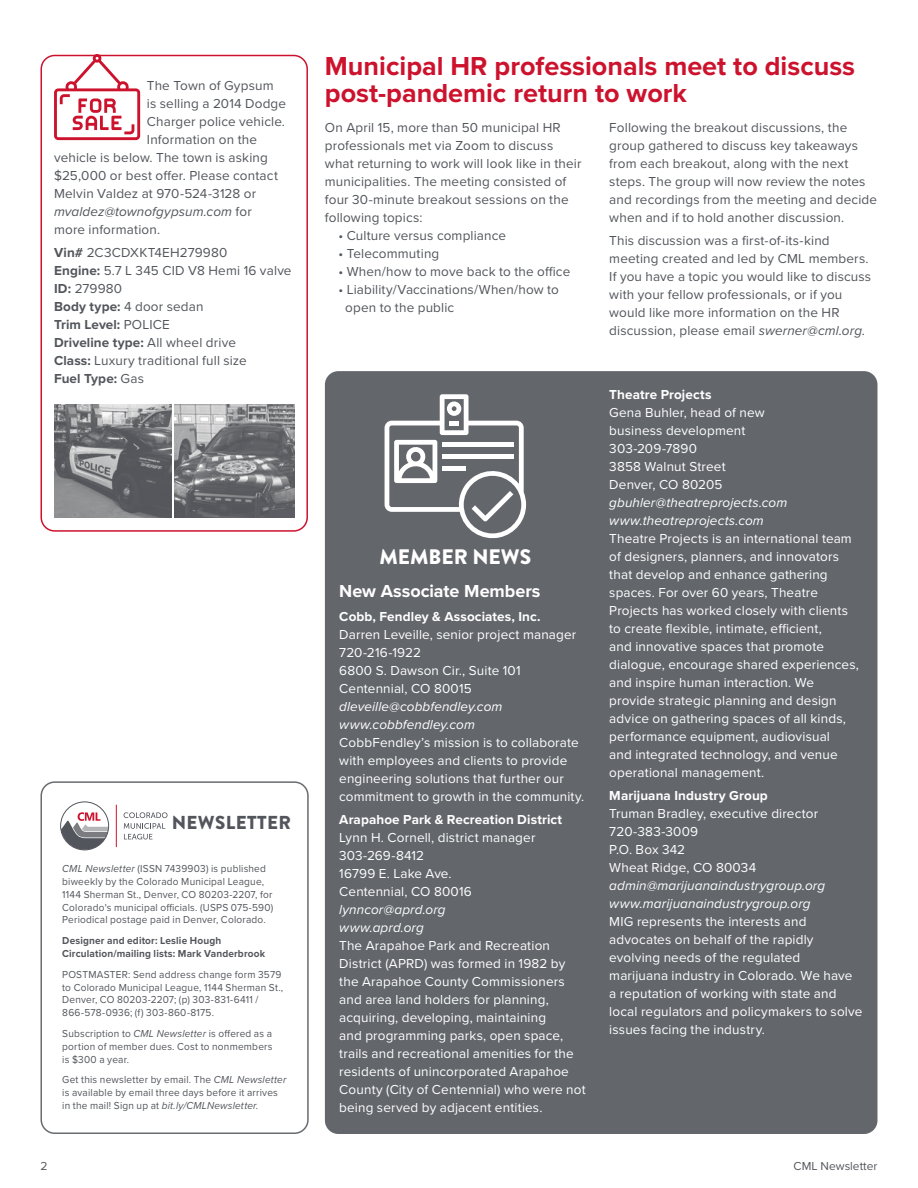
<style>
.page{position:relative;width:918px;height:1188px;background:#fff}
.page>*{position:absolute;margin:0;border:0;box-sizing:border-box;transform-origin:0 0}
.t1{font:700 27px/27px "Proxima Nova";color:#cd122d}
.t2{font:900 21px "Brandon Grotesque";color:#fff}
.t3{font:900 18.75px "Brandon Grotesque";letter-spacing:.02em;color:#52555b}
.t4{font:700 18px "Proxima Nova";color:#fff}
.t5{font:13.5px/18px "Proxima Nova";letter-spacing:.01em;color:#fff}
.t6{font:13.5px/18px "Proxima Nova";letter-spacing:.01em;color:#52555b}
.t7{font:italic 13.5px/18px "Proxima Nova";letter-spacing:.01em;color:#fff}
.t8{font:700 13.5px "Proxima Nova";letter-spacing:.01em;color:#fff}
.t9{font:italic 13.5px "Proxima Nova";letter-spacing:.01em;color:#52555b}
.t10{font:12px "Proxima Nova";color:#52555b}
.t11{font:10.5px/12.8px "Proxima Nova";letter-spacing:.02em;color:#52555b;scale:.96 1}
.t12{font:700 10.5px/12.8px "Proxima Nova";letter-spacing:.015em;color:#52555b;scale:.96 1}
.s1{font-style:normal}
.s2{font-weight:700}
.s3{font-style:italic}
</style>
<div class="page">
<div style="left:325px;top:371px;width:553px;height:763px;background:#63666b;border-radius:14px"></div>
<div style="left:40px;top:781px;width:269px;height:353px;border:2px solid #686b6f;border-radius:14px"></div>
<hr style="left:116px;top:805px;width:1px;height:42px;background:#cd122d">
<svg style="left:61px;top:812px;width:48px;height:38px"></svg>
<svg style="left:124px;top:812px;width:44px;height:28px"></svg>
<svg style="left:54px;top:54px;width:86px;height:86px"></svg>
<img style="left:54px;top:404px;width:117px;height:113px">
<img style="left:175px;top:404px;width:119px;height:113px">
<div style="left:40px;top:55px;width:268px;height:477px;border:2px solid #cd122d;border-radius:14px"></div>
<svg style="left:385px;top:394px;width:141px;height:145px"></svg>
<div style="left:442px;top:442px;width:72px;height:5px;background:#fff"></div>
<div style="left:442px;top:454px;width:72px;height:5px;background:#fff"></div>
<div style="left:442px;top:466px;width:24px;height:5px;background:#fff"></div>
<p class="t6" style="left:147px;top:76px;width:128px">The Town of Gypsum</p>
<p class="t6" style="left:147px;top:94px;width:141px">is selling a 2014 Dodge</p>
<p class="t6" style="left:147px;top:112px;width:140px">Charger police vehicle.</p>
<p class="t6" style="left:147px;top:130px;width:112px">Information on the</p>
<p class="t6" style="left:54px;top:148px;width:215px">vehicle is below. The town is asking</p>
<p class="t6" style="left:54px;top:166px;width:225px">$25,000 or best offer. Please contact</p>
<p class="t6" style="left:54px;top:184px;width:204px">Melvin Valdez at 970-524-3128 or</p>
<p class="t9" style="left:54px;top:201px;width:199px">mvaldez@townofgypsum.com <span class="s1">for</span></p>
<p class="t6" style="left:54px;top:220px;width:108px">more information.</p>
<p class="t6" style="left:54px;top:243px;width:239px"><span class="s2">Vin#</span> 2C3CDXKT4EH279980<br><span class="s2">Engine:</span> 5.7 L 345 CID V8 Hemi 16 valve<br><span class="s2">ID:</span> 279980<br><span class="s2">Body type:</span> 4 door sedan<br><span class="s2">Trim Level:</span> POLICE<br><span class="s2">Driveline type:</span> All wheel drive<br><span class="s2">Class:</span> Luxury traditional full size<br><span class="s2">Fuel Type:</span> Gas</p>
<h3 class="t3" style="left:172px;top:809px;width:121px">NEWSLETTER</h3>
<p class="t11" style="left:62px;top:862px;width:221px"><span class="s3">CML Newsletter</span> (ISSN 7439903) is published biweekly by the Colorado Municipal League, 1144 Sherman St., Denver, CO 80203-2207, for Colorado's municipal officials. (USPS 075-590)<br>Periodical postage paid in Denver, Colorado.</p>
<p class="t12" style="left:62px;top:934px;width:213px">Designer and editor: Leslie Hough<br>Circulation/mailing lists: Mark Vanderbrook</p>
<p class="t11" style="left:62px;top:968px;width:232px">POSTMASTER: Send address change form 3579 to Colorado Municipal League, 1144 Sherman St., Denver, CO 80203-2207; (p) 303-831-6411 / 866-578-0936; (f) 303-860-8175.</p>
<p class="t11" style="left:62px;top:1027px;width:221px;text-align:justify">Subscription to <span class="s3">CML Newsletter</span> is offered as a portion of member dues. Cost to nonmembers is $300 a year.</p>
<p class="t11" style="left:62px;top:1073px;width:235px">Get this newsletter by email. The <span class="s3">CML Newsletter </span>is available by email three days before it arrives in the mail! Sign up at <span class="s3">bit.ly/CMLNewsletter</span>.</p>
<h1 class="t1" style="left:325px;top:52px;width:532px">Municipal HR professionals meet to discuss post-pandemic return to work</h1>
<p class="t6" style="left:325px;top:118px;width:258px">On April 15, more than 50 municipal HR professionals met via Zoom to discuss what returning to work will look like in their municipalities. The meeting consisted of four 30-minute breakout sessions on the following topics:</p>
<p class="t6" style="left:338px;top:226px;width:169px">• Culture versus compliance</p>
<p class="t6" style="left:338px;top:244px;width:103px">• Telecommuting</p>
<p class="t6" style="left:338px;top:261px;width:233px">• When/how to move back to the office</p>
<p class="t6" style="left:345px;top:279px;width:215px;text-indent:-7px">• Liability/Vaccinations/When/how to open to the public</p>
<h2 class="t2" style="left:379px;top:542px;width:153px">MEMBER NEWS</h2>
<h3 class="t4" style="left:339px;top:578px;width:203px">New Associate Members</h3>
<p class="t8" style="left:339px;top:606px;width:203px">Cobb, Fendley &amp; Associates, Inc.</p>
<p class="t5" style="left:339px;top:625px;width:239px">Darren Leveille, senior project manager<br>720-216-1922<br>6800 S. Dawson Cir., Suite 101<br>Centennial, CO 80015</p>
<p class="t7" style="left:339px;top:697px;width:165px">dleveille@cobbfendley.com www.cobbfendley.com</p>
<p class="t5" style="left:339px;top:733px;width:247px">CobbFendley’s mission is to collaborate with employees and clients to provide engineering solutions that further our commitment to growth in the community.</p>
<p class="t8" style="left:339px;top:810px;width:224px">Arapahoe Park &amp; Recreation District</p>
<p class="t5" style="left:339px;top:828px;width:198px">Lynn H. Cornell, district manager<br>303-269-8412<br>16799 E. Lake Ave.<br>Centennial, CO 80016</p>
<p class="t7" style="left:339px;top:900px;width:108px">lynncor@aprd.org www.aprd.org</p>
<p class="t5" style="left:339px;top:936px;width:248px">The Arapahoe Park and Recreation District (APRD) was formed in 1982 by the Arapahoe County Commissioners and area land holders for planning, acquiring, developing, maintaining<br>and programming parks, open space, trails and recreational amenities for the residents of unincorporated Arapahoe County (City of Centennial) who were not being served by adjacent entities.</p>
<p class="t6" style="left:609px;top:117px;width:269px">Following the breakout discussions, the group gathered to discuss key takeaways from each breakout, along with the next steps. The group will now review the notes and recordings from the meeting and decide when and if to hold another discussion.</p>
<p class="t6" style="left:609px;top:231px;width:263px">This discussion was a first-of-its-kind meeting created and led by CML members.<br>If you have a topic you would like to discuss with your fellow professionals, or if you would like more information on the HR discussion, please email <span class="s3">swerner@cml.org</span>.</p>
<p class="t8" style="left:609px;top:384px;width:104px">Theatre Projects</p>
<p class="t5" style="left:609px;top:403px;width:157px">Gena Buhler, head of new business development<br>303-209-7890<br>3858 Walnut Street<br>Denver, CO 80205</p>
<p class="t7" style="left:609px;top:493px;width:180px">gbuhler@theatreprojects.com www.theatreprojects.com</p>
<p class="t5" style="left:609px;top:529px;width:251px">Theatre Projects is an international team of designers, planners, and innovators that develop and enhance gathering spaces. For over 60 years, Theatre Projects has worked closely with clients to create flexible, intimate, efficient,<br>and innovative spaces that promote dialogue, encourage shared experiences, and inspire human interaction. We provide strategic planning and design advice on gathering spaces of all kinds, performance equipment, audiovisual<br>and integrated technology, and venue operational management.</p>
<p class="t8" style="left:609px;top:786px;width:160px">Marijuana Industry Group</p>
<p class="t5" style="left:609px;top:804px;width:211px">Truman Bradley, executive director<br>720-383-3009<br>P.O. Box 342<br>Wheat Ridge, CO 80034</p>
<p class="t7" style="left:609px;top:876px;width:217px">admin@marijuanaindustrygroup.org www.marijuanaindustrygroup.org</p>
<p class="t5" style="left:609px;top:912px;width:255px">MIG represents the interests and advocates on behalf of the rapidly evolving needs of the regulated marijuana industry in Colorado. We have a reputation of working with state and local regulators and policymakers to solve issues facing the industry.</p>
<p class="t10" style="left:40px;top:1158px;width:9px">2</p>
<p class="t10" style="left:794px;top:1158px;width:85px">CML Newsletter</p>
</div>
